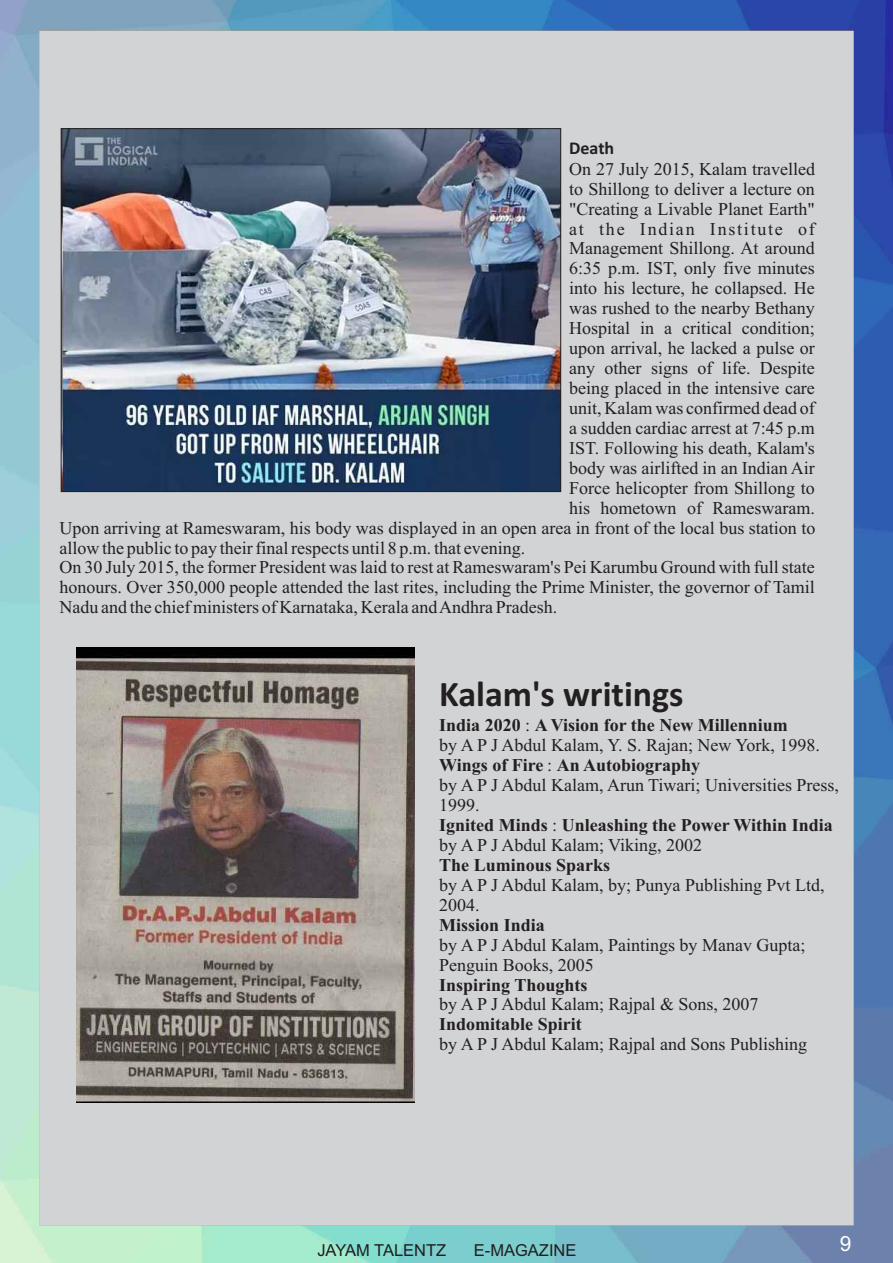
<style>
.page{position:relative;width:893px;height:1263px;background:#fff}
.page>*{position:absolute;margin:0;border:0;box-sizing:border-box;transform-origin:0 0}
.t1{font:700 36px "Calibri";color:#231f20}
.t2{font:21px "Arial";color:#fff}
.t3{font:18px/20px "Times New Roman";color:#231f20}
.t4{font:700 18px "Times New Roman";color:#231f20}
.t5{font:18px "Times New Roman";letter-spacing:.095em;color:#231f20}
.t6{font:700 18px "Calibri";color:#231f20}
.t7{font:16.5px "Arial";color:#231f20}
.s1{font-weight:700}
</style>
<div class="page">
<img style="left:0;top:0;width:893px;height:1263px">
<img style="left:63px;top:130px;width:496px;height:360px">
<img style="left:77px;top:648px;width:337px;height:454px">
<p class="t6" style="left:569px;top:140px;width:47px">Death</p>
<p class="t3" style="left:569px;top:160px;width:247px">On 27 July 2015, Kalam travelled</p>
<p class="t3" style="left:569px;top:180px;width:247px">to Shillong to deliver a lecture on</p>
<p class="t3" style="left:569px;top:200px;width:247px">"Creating a Livable Planet Earth"</p>
<p class="t5" style="left:569px;top:222px;width:247px">at the Indian Institute of</p>
<p class="t3" style="left:569px;top:240px;width:247px">Management Shillong. At around</p>
<p class="t3" style="left:569px;top:260px;width:247px">6:35 p.m. IST, only five minutes</p>
<p class="t3" style="left:569px;top:280px;width:247px">into his lecture, he collapsed. He</p>
<p class="t3" style="left:569px;top:300px;width:247px">was rushed to the nearby Bethany</p>
<p class="t3" style="left:569px;top:320px;width:247px">Hospital in a critical condition;</p>
<p class="t3" style="left:569px;top:340px;width:247px">upon arrival, he lacked a pulse or</p>
<p class="t3" style="left:569px;top:360px;width:247px">any other signs of life. Despite</p>
<p class="t3" style="left:569px;top:380px;width:247px">being placed in the intensive care</p>
<p class="t3" style="left:569px;top:400px;width:247px">unit, Kalam was confirmed dead of</p>
<p class="t3" style="left:569px;top:420px;width:247px">a sudden cardiac arrest at 7:45 p.m</p>
<p class="t3" style="left:569px;top:440px;width:247px">IST. Following his death, Kalam's</p>
<p class="t3" style="left:569px;top:459px;width:247px">body was airlifted in an Indian Air</p>
<p class="t3" style="left:569px;top:479px;width:247px">Force helicopter from Shillong to</p>
<p class="t3" style="left:569px;top:499px;width:247px">his hometown of Rameswaram.</p>
<p class="t3" style="left:59px;top:519px;width:757px">Upon arriving at Rameswaram, his body was displayed in an open area in front of the local bus station to</p>
<p class="t3" style="left:59px;top:539px;width:467px">allow the public to pay their final respects until 8 p.m. that evening.</p>
<p class="t3" style="left:59px;top:559px;width:757px">On 30 July 2015, the former President was laid to rest at Rameswaram's Pei Karumbu Ground with full state</p>
<p class="t3" style="left:59px;top:579px;width:757px">honours. Over 350,000 people attended the last rites, including the Prime Minister, the governor of Tamil</p>
<p class="t3" style="left:59px;top:599px;width:499px">Nadu and the chief ministers of Karnataka, Kerala and Andhra Pradesh.</p>
<h1 class="t1" style="left:439px;top:679px;width:246px">Kalam's writings</h1>
<p class="t3" style="left:439px;top:717px;width:401px"><span class="s1">India 2020</span> : <span class="s1">A Vision for the New Millennium<br></span>by A P J Abdul Kalam, Y. S. Rajan; New York, 1998.<br><span class="s1">Wings of Fire</span> : <span class="s1">An Autobiography<br></span>by A P J Abdul Kalam, Arun Tiwari; Universities Press, 1999.<br><span class="s1">Ignited Minds</span> : <span class="s1">Unleashing the Power Within India </span>by A P J Abdul Kalam; Viking, 2002</p>
<p class="t4" style="left:439px;top:859px;width:173px">The Luminous Sparks</p>
<p class="t3" style="left:439px;top:876px;width:387px">by A P J Abdul Kalam, by; Punya Publishing Pvt Ltd,<br>2004.</p>
<p class="t4" style="left:439px;top:918px;width:107px">Mission India</p>
<p class="t3" style="left:439px;top:936px;width:368px">by A P J Abdul Kalam, Paintings by Manav Gupta;<br>Penguin Books, 2005</p>
<p class="t4" style="left:439px;top:978px;width:150px">Inspiring Thoughts</p>
<p class="t3" style="left:439px;top:996px;width:321px">by A P J Abdul Kalam; Rajpal &amp; Sons, 2007</p>
<p class="t4" style="left:439px;top:1018px;width:144px">Indomitable Spirit</p>
<p class="t3" style="left:439px;top:1036px;width:369px">by A P J Abdul Kalam; Rajpal and Sons Publishing</p>
<p class="t7" style="left:317px;top:1244px;width:130px">JAYAM TALENTZ</p>
<p class="t7" style="left:474px;top:1244px;width:104px">E-MAGAZINE</p>
<p class="t2" style="left:840px;top:1235px;width:13px">9</p>
</div>
